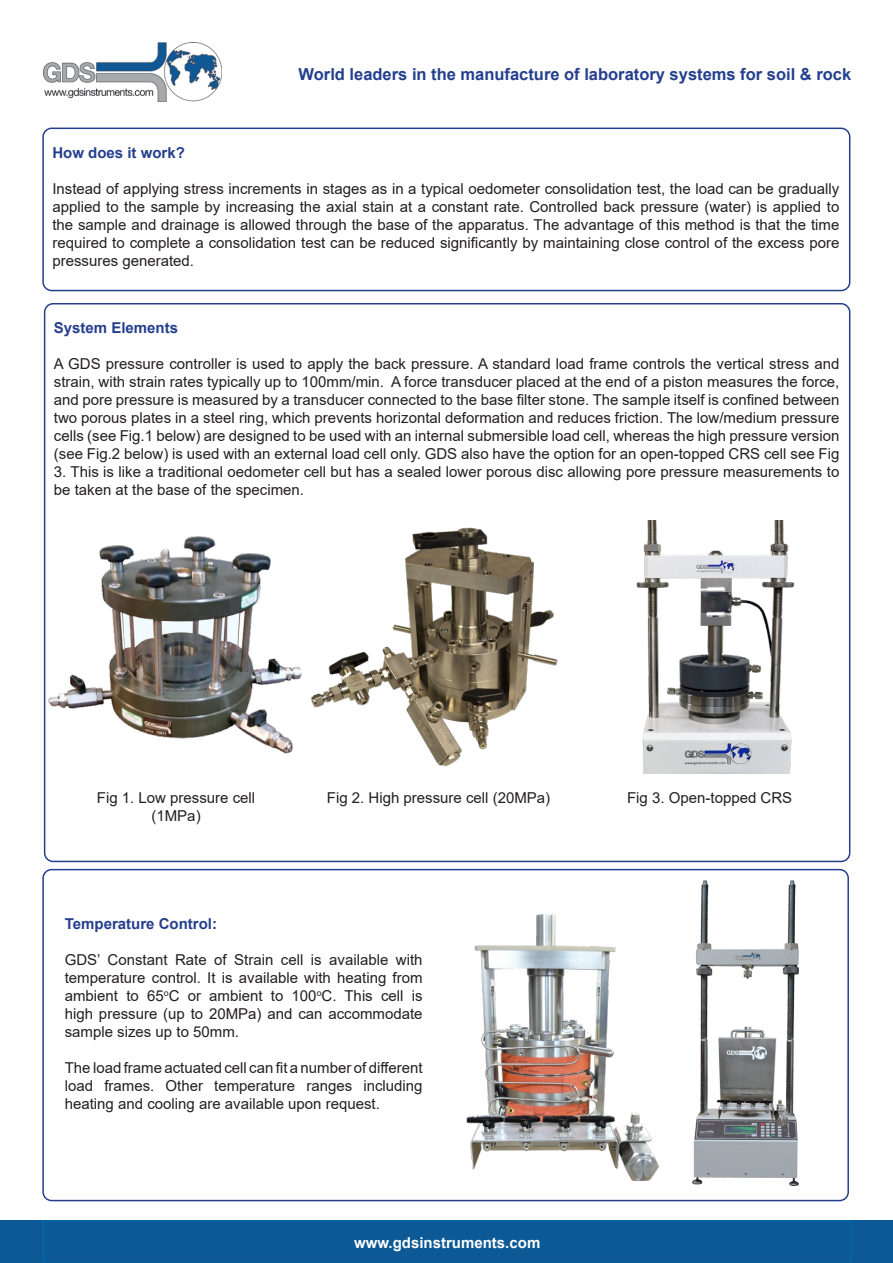
<style>
.page{position:relative;width:893px;height:1263px;background:#fff}
.page>*{position:absolute;margin:0;border:0;box-sizing:border-box;transform-origin:0 0}
.t1{font:700 16.5px "Arial";color:#253f8e}
.t2{font:15px/18px "Arial";color:#231f20;text-align:justify}
.t3{font:700 15px "Arial";color:#253f8e}
.t4{font:700 15px "Arial";color:#fff}
</style>
<div class="page">
<div style="left:42px;top:869px;width:807px;height:332px;border:2px solid #253f8e;border-radius:9px"></div>
<div style="left:0;top:1221px;width:893px;height:42px;background:#0d5995"></div>
<svg style="left:43px;top:1220px;width:809px;height:43px"></svg>
<img style="left:43px;top:43px;width:179px;height:59px">
<div style="left:42px;top:128px;width:808px;height:163px;border:2px solid #253f8e;border-radius:9px"></div>
<img style="left:467px;top:914px;width:191px;height:267px">
<img style="left:692px;top:880px;width:106px;height:305px">
<img style="left:43px;top:529px;width:259px;height:236px">
<img style="left:311px;top:527px;width:247px;height:240px">
<img style="left:636px;top:520px;width:159px;height:254px">
<p class="t1" style="left:299px;top:62px;width:554px">World leaders in the manufacture of laboratory systems for soil &amp; rock</p>
<p class="t3" style="left:52px;top:142px;width:134px">How does it work?</p>
<p class="t2" style="left:52px;top:180px;width:788px">Instead of applying stress increments in stages as in a typical oedometer consolidation test, the load can be gradually applied to the sample by increasing the axial stain at a constant rate. Controlled back pressure (water) is applied to the sample and drainage is allowed through the base of the apparatus. The advantage of this method is that the time required to complete a consolidation test can be reduced significantly by maintaining close control of the excess pore pressures generated.</p>
<p class="t3" style="left:54px;top:318px;width:126px">System Elements</p>
<p class="t2" style="left:54px;top:355px;width:787px">A GDS pressure controller is used to apply the back pressure. A standard load frame controls the vertical stress and strain, with strain rates typically up to 100mm/min. A force transducer placed at the end of a piston measures the force, and pore pressure is measured by a transducer connected to the base filter stone. The sample itself is confined between two porous plates in a steel ring, which prevents horizontal deformation and reduces friction. The low/medium pressure cells (see Fig.1 below) are designed to be used with an internal submersible load cell, whereas the high pressure version (see Fig.2 below) is used with an external load cell only. GDS also have the option for an open-topped CRS cell see Fig</p>
<p class="t2" style="left:54px;top:463px;width:787px">3. This is like a traditional oedometer cell but has a sealed lower porous disc allowing pore pressure measurements to be taken at the base of the specimen.</p>
<p class="t2" style="left:97px;top:788px;width:160px">Fig 1. Low pressure cell</p>
<p class="t2" style="left:151px;top:806px;width:51px">(1MPa)</p>
<p class="t2" style="left:327px;top:788px;width:225px">Fig 2. High pressure cell (20MPa)</p>
<p class="t3" style="left:65px;top:913px;width:154px">Temperature Control:</p>
<p class="t2" style="left:65px;top:950px;width:359px">GDS’ Constant Rate of Strain cell is available with temperature control. It is available with heating from ambient to 65<sup>o</sup>C or ambient to 100<sup>o</sup>C. This cell is high pressure (up to 20MPa) and can accommodate sample sizes up to 50mm.</p>
<p class="t2" style="left:65px;top:1058px;width:359px">The load frame actuated cell can fit a number of different load frames. Other temperature ranges including heating and cooling are available upon request.</p>
<p class="t4" style="left:354px;top:1232px;width:188px">www.gdsinstruments.com</p>
<p class="t2" style="left:627px;top:788px;width:167px">Fig 3. Open-topped CRS</p>
</div>
